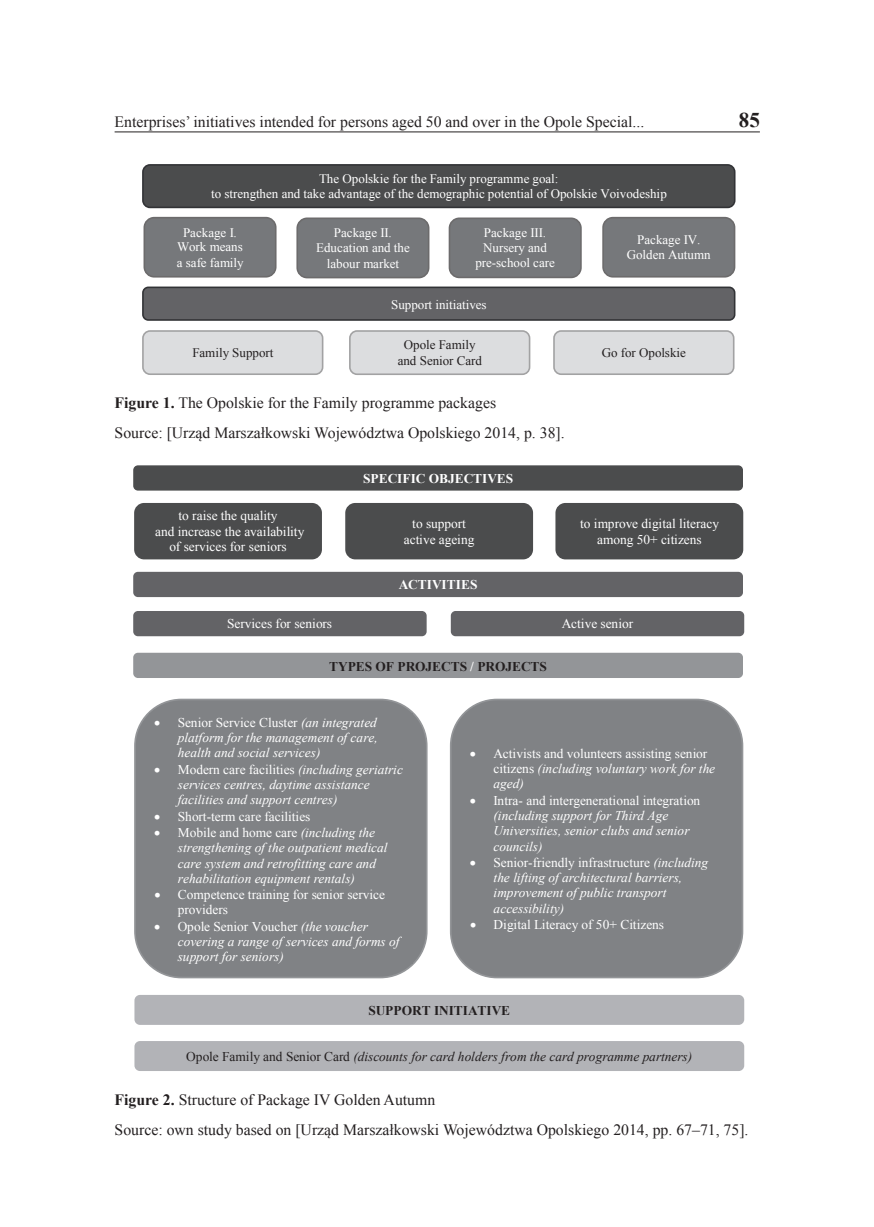
<style>
.page{position:relative;width:874px;height:1227px;background:#fff}
.page>*{position:absolute;margin:0;border:0;box-sizing:border-box;transform-origin:0 0}
.t1{font:700 21px "Times New Roman";color:#231f20}
.t2{font:15.75px/29.8px "Times New Roman";color:#231f20}
.t3{font:italic 13.3px/15.2px "Times New Roman";color:#fff}
.t4{font:13.3px/15.2px "Times New Roman";color:#fff;text-align:center}
.t5{font:italic 13.3px "Times New Roman";color:#231f20}
.t6{font:700 13.3px "Times New Roman";color:#231f20}
.t7{font:700 13.3px "Times New Roman";color:#fff}
.t8{font:12.95px/15px "Times New Roman";letter-spacing:-.005em;color:#fff;text-align:center}
.t9{font:12.95px/15px "Times New Roman";color:#231f20;text-align:center}
.s1{font-weight:700}
.s2{color:#fff}
.s3{font-style:normal}
.s4{font-style:italic}
</style>
<div class="page">
<hr style="left:115px;top:131px;width:644px;height:1px;background:#231f20">
<div style="left:143px;top:165px;width:591px;height:42px;background:#4b4c4d;border-radius:7px"></div>
<div style="left:142px;top:164px;width:593px;height:44px;border:2px solid #323336;border-radius:7px"></div>
<div style="left:603px;top:218px;width:131px;height:59px;background:#76787b;border-radius:10px"></div>
<div style="left:602px;top:217px;width:133px;height:60px;border:2px solid #6c6b6c;border-radius:10px"></div>
<div style="left:144px;top:218px;width:132px;height:59px;background:#76787b;border-radius:10px"></div>
<div style="left:143px;top:217px;width:133px;height:60px;border:2px solid #6c6b6c;border-radius:10px"></div>
<div style="left:297px;top:218px;width:131px;height:59px;background:#76787b;border-radius:10px"></div>
<div style="left:296px;top:217px;width:133px;height:61px;border:2px solid #6c6b6c;border-radius:10px"></div>
<div style="left:449px;top:218px;width:132px;height:59px;background:#76787b;border-radius:10px"></div>
<div style="left:448px;top:217px;width:133px;height:61px;border:2px solid #6c6b6c;border-radius:10px"></div>
<div style="left:143px;top:287px;width:591px;height:33px;background:#636366;border-radius:5px"></div>
<div style="left:142px;top:286px;width:593px;height:35px;border:2px solid #323336;border-radius:5px"></div>
<div style="left:554px;top:331px;width:179px;height:43px;background:#dcdddf;border-radius:7px"></div>
<div style="left:553px;top:330px;width:181px;height:45px;border:2px solid #a2a2a3;border-radius:7px"></div>
<div style="left:143px;top:331px;width:179px;height:43px;background:#dcdddf;border-radius:7px"></div>
<div style="left:142px;top:330px;width:181px;height:45px;border:2px solid #a2a2a3;border-radius:7px"></div>
<div style="left:350px;top:331px;width:179px;height:43px;background:#dcdddf;border-radius:7px"></div>
<div style="left:349px;top:330px;width:181px;height:45px;border:2px solid #a2a2a3;border-radius:7px"></div>
<svg style="left:133px;top:465px;width:610px;height:25px;background:#58595a"></svg>
<div style="left:136px;top:468px;width:604px;height:20px;background:#4b4c4d"></div>
<div style="left:133px;top:572px;width:610px;height:25px;background:#636366"></div>
<div style="left:136px;top:574px;width:604px;height:20px;background:#636366"></div>
<div style="left:133px;top:653px;width:610px;height:25px;background:#939598"></div>
<div style="left:136px;top:655px;width:604px;height:20px;background:#939598"></div>
<div style="left:135px;top:995px;width:608px;height:29px;background:#b2b3b7;border-radius:5px"></div>
<div style="left:134px;top:995px;width:610px;height:30px;border:2px solid #b2b3b7;border-radius:5px"></div>
<svg style="left:134px;top:503px;width:188px;height:56px;background:#535455"></svg>
<div style="left:138px;top:507px;width:180px;height:48px;background:#4b4c4d"></div>
<svg style="left:345px;top:503px;width:188px;height:56px;background:#535455"></svg>
<div style="left:349px;top:507px;width:179px;height:48px;background:#4b4c4d"></div>
<svg style="left:555px;top:503px;width:188px;height:56px;background:#545556"></svg>
<div style="left:559px;top:507px;width:180px;height:48px;background:#4b4c4d"></div>
<div style="left:133px;top:611px;width:293px;height:25px;background:#636366"></div>
<div style="left:136px;top:614px;width:288px;height:19px;background:#636366"></div>
<div style="left:451px;top:611px;width:293px;height:25px;background:#636366"></div>
<div style="left:453px;top:614px;width:288px;height:19px;background:#636366"></div>
<svg style="left:134px;top:698px;width:293px;height:280px;background:#919396"></svg>
<div style="left:149px;top:714px;width:263px;height:249px;background:#808285"></div>
<svg style="left:450px;top:698px;width:293px;height:280px;background:#919395"></svg>
<div style="left:465px;top:714px;width:263px;height:249px;background:#808285"></div>
<div style="left:135px;top:1042px;width:608px;height:28px;background:#b2b3b7;border-radius:5px"></div>
<div style="left:134px;top:1041px;width:610px;height:30px;border:2px solid #b2b3b7;border-radius:5px"></div>
<p class="t2" style="left:115px;top:106px;width:531px">Enterprises’ initiatives intended for persons aged 50 and over in the Opole Special...</p>
<h1 class="t1" style="left:738px;top:105px;width:22px">85</h1>
<p class="t8" style="left:211px;top:170px;width:457px;line-height:15.6px">The Opolskie for the Family programme goal:<br>to strengthen and take advantage of the demographic potential of Opolskie Voivodeship</p>
<p class="t8" style="left:627px;top:232px;width:85px;line-height:15.6px">Package IV.<br>Golden Autumn</p>
<p class="t8" style="left:177px;top:224px;width:68px">Package I.<br>Work means a safe family</p>
<p class="t8" style="left:316px;top:225px;width:95px">Package II.<br>Education and the labour market</p>
<p class="t8" style="left:475px;top:225px;width:81px">Package III.<br>Nursery and pre-school care</p>
<p class="t8" style="left:391px;top:296px;width:97px">Support initiatives</p>
<p class="t9" style="left:192px;top:345px;width:82px">Family Support</p>
<p class="t9" style="left:602px;top:345px;width:86px">Go for Opolskie</p>
<p class="t9" style="left:397px;top:337px;width:86px">Opole Family and Senior Card</p>
<p class="t2" style="left:115px;top:388px;width:451px"><span class="s1">Figure 1.</span> The Opolskie for the Family programme packages<br>Source: [Urząd Marszałkowski Województwa Opolskiego 2014, p. 38].</p>
<p class="t7" style="left:363px;top:469px;width:152px">SPECIFIC OBJECTIVES</p>
<p class="t4" style="left:155px;top:508px;width:151px">to raise the quality<br>and increase the availability of services for seniors</p>
<p class="t4" style="left:403px;top:515px;width:72px;line-height:15.9px">to support active ageing</p>
<p class="t4" style="left:580px;top:515px;width:140px;line-height:15.9px">to improve digital literacy among 50+ citizens</p>
<p class="t7" style="left:398px;top:575px;width:80px">ACTIVITIES</p>
<p class="t4" style="left:227px;top:616px;width:106px">Services for seniors</p>
<p class="t4" style="left:561px;top:616px;width:73px">Active senior</p>
<p class="t6" style="left:329px;top:657px;width:219px">TYPES OF PROJECTS <span class="s2">/</span> PROJECTS</p>
<p class="t3" style="left:178px;top:714px;width:201px;text-align:justify;text-indent:-24px">• <span class="s3">Senior Service Cluster</span> (an integrated platform for the management of care, health and social services)</p>
<p class="t3" style="left:178px;top:761px;width:227px;text-indent:-24px">• <span class="s3">Modern care facilities</span> (including geriatric services centres, daytime assistance facilities and support centres)</p>
<p class="t4" style="left:154px;top:808px;width:158px">• Short-term care facilities</p>
<p class="t3" style="left:178px;top:824px;width:211px;text-indent:-24px">• <span class="s3">Mobile and home care</span> (including the strengthening of the outpatient medical care system and retrofitting care and rehabilitation equipment rentals)</p>
<p class="t4" style="left:178px;top:887px;width:209px;text-align:left;text-indent:-23px">• Competence training for senior service providers</p>
<p class="t3" style="left:178px;top:918px;width:223px;text-indent:-24px">• <span class="s3">Opole Senior Voucher</span> (the voucher covering a range of services and forms of support for seniors)</p>
<p class="t4" style="left:493px;top:745px;width:223px;text-align:left;text-indent:-24px">• Activists and volunteers assisting senior citizens <span class="s4">(including voluntary work for the aged)</span></p>
<p class="t3" style="left:493px;top:792px;width:208px;text-indent:-24px">• <span class="s3">Intra- and intergenerational integration </span>(including support for Third Age<br>Universities, senior clubs and senior councils)</p>
<p class="t3" style="left:493px;top:854px;width:216px;text-indent:-24px">• <span class="s3">Senior-friendly infrastructure</span> (including the lifting of architectural barriers, improvement of public transport accessibility)</p>
<p class="t4" style="left:470px;top:917px;width:195px">• Digital Literacy of 50+ Citizens</p>
<p class="t6" style="left:368px;top:1001px;width:143px">SUPPORT INITIATIVE</p>
<p class="t5" style="left:186px;top:1047px;width:507px"><span class="s3">Opole Family and Senior Card</span> (discounts for card holders from the card programme partners)</p>
<p class="t2" style="left:115px;top:1085px;width:635px"><span class="s1">Figure 2.</span> Structure of Package IV Golden Autumn<br>Source: own study based on [Urząd Marszałkowski Województwa Opolskiego 2014, pp. 67–71, 75].</p>
</div>
